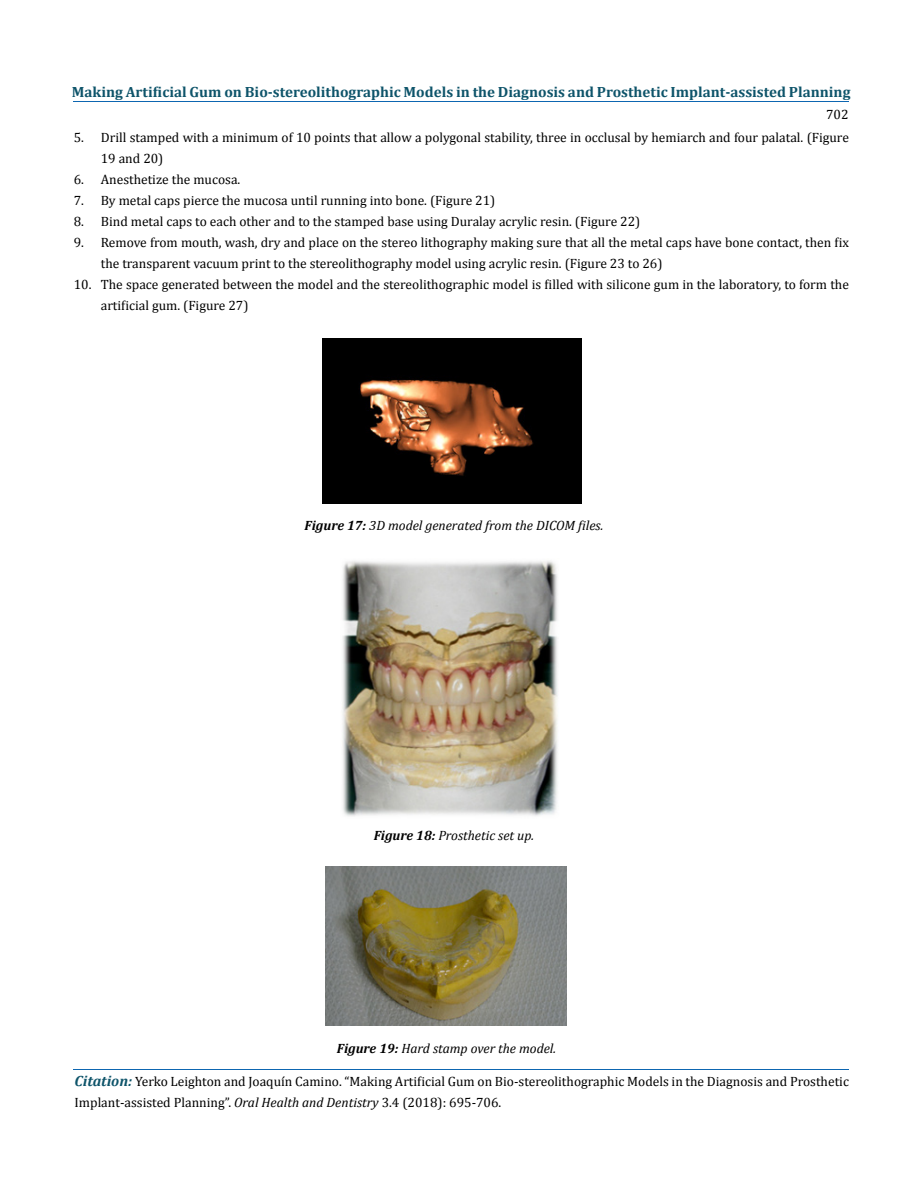
<style>
.page{position:relative;width:917px;height:1190px;background:#fff}
.page>*{position:absolute;margin:0;border:0;box-sizing:border-box;transform-origin:0 0}
.t1{font:700 14.85px "Cambria";color:#0e546a}
.t2{font:13.5px/21px "Cambria";color:#000}
.t3{font:italic 13.5px "Cambria";color:#000}
.s1{font-weight:700}
.s2{font-weight:700;font-style:italic;font-size:14.85px;color:#0e546a}
.s3{font-style:italic}
</style>
<div class="page">
<hr style="left:74px;top:1069px;width:774px;height:1px;background:#0d66b1">
<hr style="left:74px;top:101px;width:774px;height:1px;background:#0d66b1">
<img style="left:323px;top:339px;width:259px;height:164px">
<img style="left:326px;top:866px;width:241px;height:159px">
<img style="left:342px;top:561px;width:216px;height:255px">
<p class="t1" style="left:72px;top:83px;width:780px">Making Artificial Gum on Bio-stereolithographic Models in the Diagnosis and Prosthetic Implant-assisted Planning</p>
<p class="t2" style="left:826px;top:103px;width:24px">702</p>
<p class="t2" style="left:101px;top:127px;width:749px;text-indent:-27px">5. Drill stamped with a minimum of 10 points that allow a polygonal stability, three in occlusal by hemiarch and four palatal. (Figure<br>19 and 20)</p>
<p class="t2" style="left:74px;top:169px;width:168px">6. Anesthetize the mucosa.</p>
<p class="t2" style="left:74px;top:190px;width:423px">7. By metal caps pierce the mucosa until running into bone. (Figure 21)</p>
<p class="t2" style="left:74px;top:211px;width:568px">8. Bind metal caps to each other and to the stamped base using Duralay acrylic resin. (Figure 22)</p>
<p class="t2" style="left:101px;top:232px;width:749px;text-indent:-27px">9. Remove from mouth, wash, dry and place on the stereo lithography making sure that all the metal caps have bone contact, then fix the transparent vacuum print to the stereolithography model using acrylic resin. (Figure 23 to 26)</p>
<p class="t2" style="left:101px;top:274px;width:749px;text-indent:-27px">10. The space generated between the model and the stereolithographic model is filled with silicone gum in the laboratory, to form the artificial gum. (Figure 27)</p>
<p class="t3" style="left:304px;top:517px;width:300px"><span class="s1">Figure 17:</span> 3D model generated from the DICOM files.</p>
<p class="t3" style="left:373px;top:826px;width:162px"><span class="s1">Figure 18:</span> Prosthetic set up.</p>
<p class="t3" style="left:337px;top:1039px;width:221px"><span class="s1">Figure 19:</span> Hard stamp over the model.</p>
<p class="t2" style="left:74px;top:1071px;width:776px"><span class="s2">Citation:</span> Yerko Leighton and Joaquín Camino. “Making Artificial Gum on Bio-stereolithographic Models in the Diagnosis and Prosthetic<br>Implant-assisted Planning”. <span class="s3">Oral Health and Dentistry</span> 3.4 (2018): 695-706.</p>
</div>
